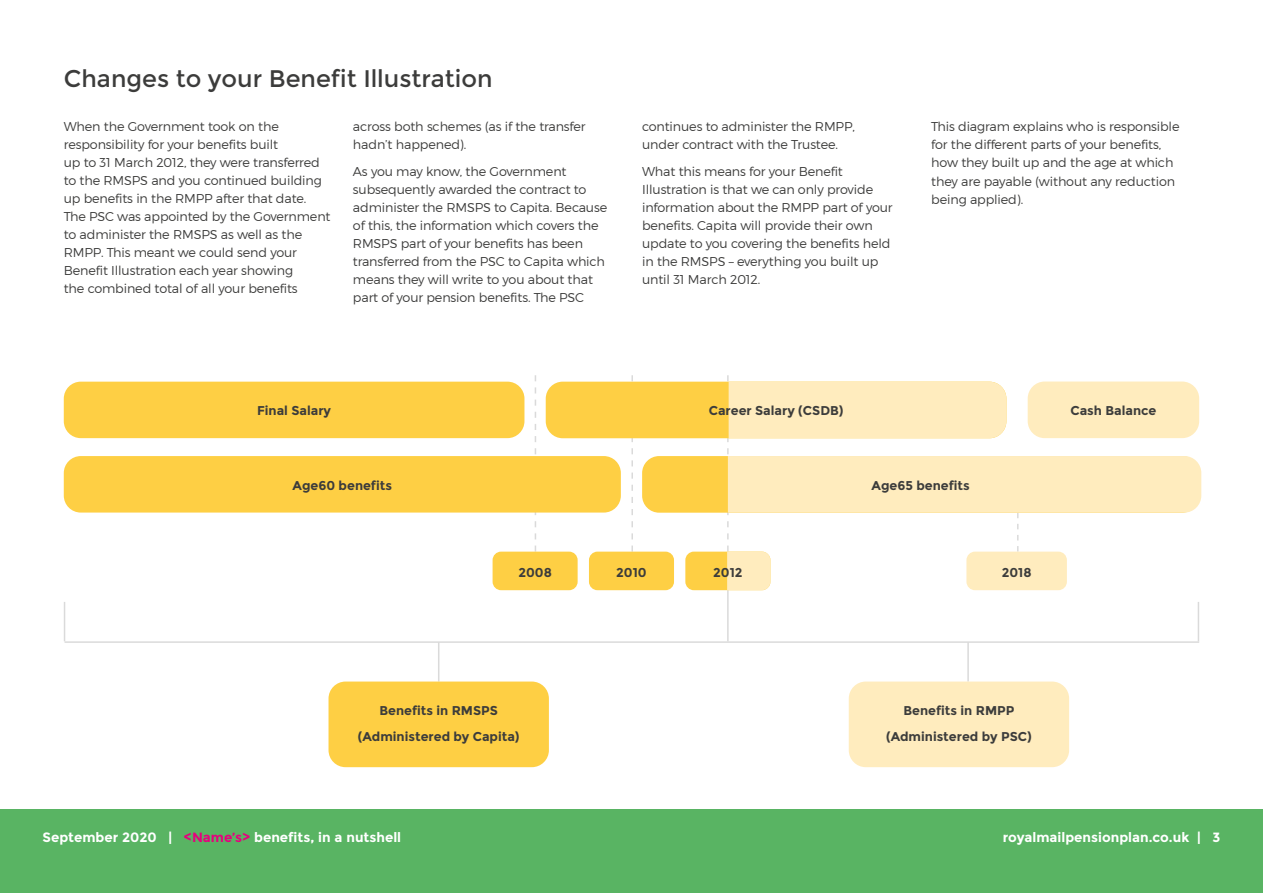
<style>
.page{position:relative;width:1263px;height:893px;background:#fff}
.page>*{position:absolute;margin:0;border:0;box-sizing:border-box;transform-origin:0 0}
.t1{font:24px "Montserrat";color:#3c3c3b}
.t2{font:700 13.35px "Montserrat";color:#fff}
.t3{font:300 12.75px/18px "Montserrat";letter-spacing:-.01em;color:#3c3c3b}
.t4{font:700 12.75px/26.2px "Montserrat";color:#3c3c3b;text-align:center}
.s1{color:#e6007e}
</style>
<div class="page">
<div style="left:0;top:809px;width:1263px;height:84px;background:#59b463"></div>
<svg style="left:535px;top:375px;width:1px;height:177px"></svg>
<svg style="left:631px;top:375px;width:2px;height:177px"></svg>
<hr style="left:1198px;top:602px;width:1px;height:39px;background:#dadada">
<hr style="left:727px;top:590px;width:2px;height:51px;background:#dadada">
<hr style="left:64px;top:602px;width:1px;height:39px;background:#dadada">
<hr style="left:438px;top:642px;width:1px;height:39px;background:#dadada">
<hr style="left:967px;top:642px;width:2px;height:39px;background:#dadada">
<div style="left:64px;top:382px;width:460px;height:56px;background:#fecf44;border-radius:17px"></div>
<div style="left:64px;top:456px;width:557px;height:57px;background:#fecf44;border-radius:17px"></div>
<div style="left:493px;top:552px;width:85px;height:38px;background:#fecf44;border-radius:9px"></div>
<div style="left:589px;top:552px;width:85px;height:38px;background:#fecf44;border-radius:9px"></div>
<div style="left:328px;top:681px;width:221px;height:86px;background:#fecf44;border-radius:17px"></div>
<div style="left:849px;top:681px;width:220px;height:86px;background:#ffecbe;border-radius:17px"></div>
<hr style="left:65px;top:641px;width:1134px;height:2px;background:#dadada">
<div style="left:685px;top:552px;width:85px;height:38px;background:#fecf44;border-radius:9px"></div>
<div style="left:642px;top:456px;width:557px;height:57px;background:#fecf44;border-radius:17px"></div>
<div style="left:546px;top:382px;width:460px;height:56px;background:#fecf44;border-radius:17px"></div>
<svg style="left:727px;top:375px;width:474px;height:215px"></svg>
<h1 class="t1" style="left:64px;top:65px;width:430px">Changes to your Benefit Illustration</h1>
<p class="t3" style="left:64px;top:118px;width:268px">When the Government took on the responsibility for your benefits built<br>up to 31 March 2012, they were transferred to the RMSPS and you continued building up benefits in the RMPP after that date.<br>The PSC was appointed by the Government to administer the RMSPS as well as the RMPP. This meant we could send your Benefit Illustration each year showing<br>the combined total of all your benefits</p>
<p class="t3" style="left:353px;top:118px;width:234px">across both schemes (as if the transfer hadn’t happened).</p>
<p class="t3" style="left:353px;top:162px;width:256px">As you may know, the Government subsequently awarded the contract to administer the RMSPS to Capita. Because of this, the information which covers the RMSPS part of your benefits has been transferred from the PSC to Capita which means they will write to you about that part of your pension benefits. The PSC</p>
<p class="t3" style="left:642px;top:118px;width:214px">continues to administer the RMPP, under contract with the Trustee.</p>
<p class="t3" style="left:642px;top:162px;width:252px">What this means for your Benefit Illustration is that we can only provide information about the RMPP part of your benefits. Capita will provide their own update to you covering the benefits held in the RMSPS – everything you built up until 31 March 2012.</p>
<p class="t3" style="left:931px;top:118px;width:250px">This diagram explains who is responsible for the different parts of your benefits, how they built up and the age at which they are payable (without any reduction being applied).</p>
<p class="t4" style="left:257px;top:398px;width:76px">Final Salary</p>
<p class="t4" style="left:293px;top:472px;width:101px">Age60 benefits</p>
<p class="t4" style="left:709px;top:398px;width:136px">Career Salary (CSDB)</p>
<p class="t4" style="left:871px;top:472px;width:100px">Age65 benefits</p>
<p class="t4" style="left:916px;top:472px;width:10px">B</p>
<p class="t4" style="left:1070px;top:398px;width:88px">Cash Balance</p>
<p class="t4" style="left:518px;top:559px;width:35px">2008</p>
<p class="t4" style="left:616px;top:559px;width:32px">2010</p>
<p class="t4" style="left:713px;top:559px;width:31px">2012</p>
<p class="t4" style="left:1002px;top:559px;width:31px">2018</p>
<p class="t4" style="left:358px;top:698px;width:163px">Benefits in RMSPS (Administered by Capita)</p>
<p class="t4" style="left:886px;top:698px;width:147px">Benefits in RMPP (Administered by PSC)</p>
<p class="t2" style="left:43px;top:829px;width:360px">September 2020 | <span class="s1">&lt;Name’s&gt;</span> benefits, in a nutshell</p>
<p class="t2" style="left:1003px;top:829px;width:219px">royalmailpensionplan.co.uk | 3</p>
</div>
